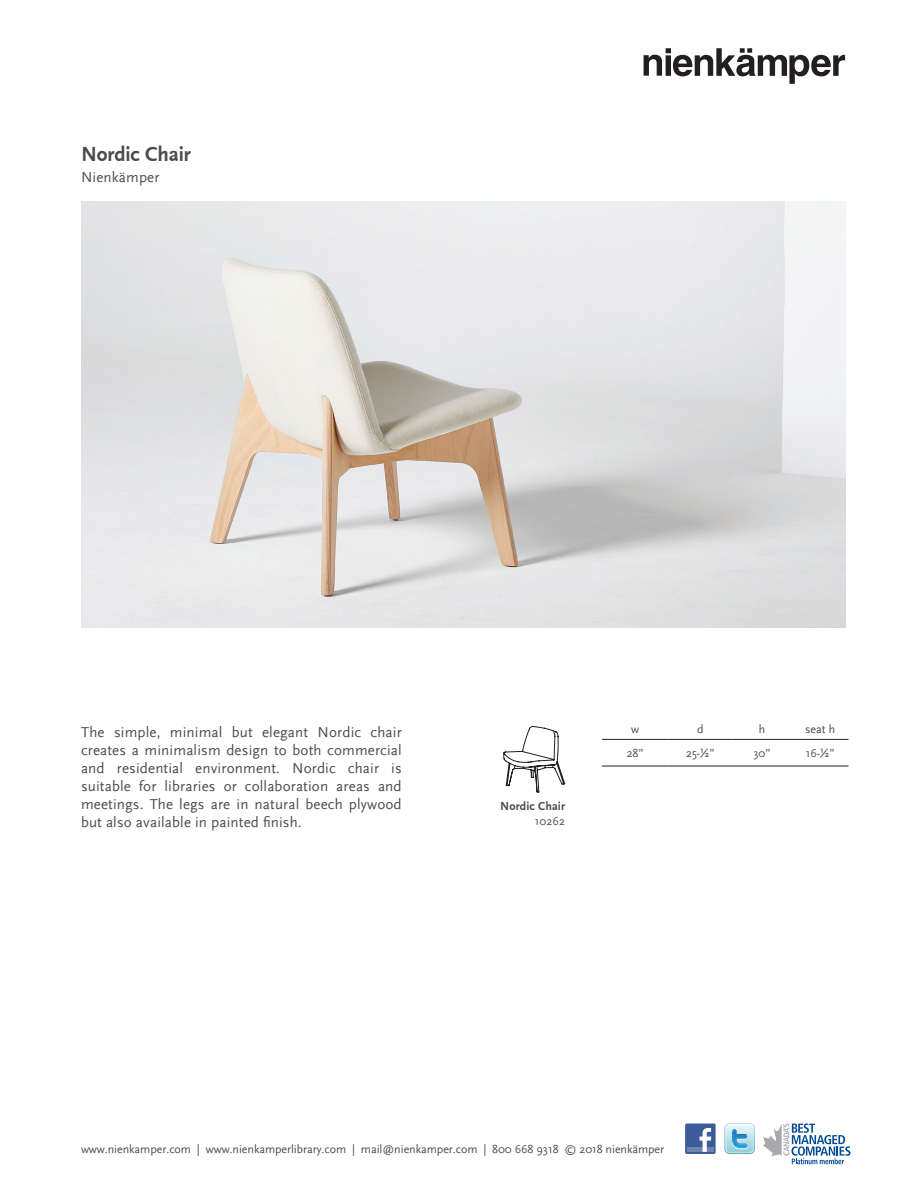
<style>
.page{position:relative;width:918px;height:1188px;background:#fff}
.page>*{position:absolute;margin:0;border:0;box-sizing:border-box;transform-origin:0 0}
.Heading{font:700 21px "Scala Sans";letter-spacing:-.005em;color:#4b4c4d}
.Txt_body{font:15px/18px "Scala Sans";letter-spacing:.01em;color:#4b4c4d;text-align:justify}
.Txt_designer{font:15px "Scala Sans";letter-spacing:.01em;color:#4b4c4d}
.Txt_folio{font:12px "Scala Sans";letter-spacing:-.005em;color:#4b4c4d}
.Txt_Table{font:12px "Scala Sans";color:#4b4c4d}
.Txt_designer-2{font:700 12px "Scala Sans";letter-spacing:.01em;color:#4b4c4d}
.Txt_designer-3{font:12px "Scala Sans";letter-spacing:.01em;color:#4b4c4d}
</style>
<div class="page">
<svg style="left:644px;top:48px;width:201px;height:36px"></svg>
<img style="left:81px;top:202px;width:764px;height:425px">
<hr style="left:602px;top:739px;width:66px;height:1px;background:#231f20">
<hr style="left:668px;top:739px;width:64px;height:1px;background:#231f20">
<hr style="left:732px;top:739px;width:60px;height:1px;background:#231f20">
<hr style="left:792px;top:739px;width:56px;height:1px;background:#231f20">
<hr style="left:602px;top:766px;width:66px;height:1px;background:#231f20">
<hr style="left:668px;top:766px;width:64px;height:1px;background:#231f20">
<hr style="left:732px;top:766px;width:60px;height:1px;background:#231f20">
<hr style="left:792px;top:766px;width:56px;height:1px;background:#231f20">
<svg style="left:763px;top:1124px;width:87px;height:40px"></svg>
<div style="left:685px;top:1124px;width:31px;height:30px;background:#3b5b99;border-radius:2px"></div>
<div style="left:687px;top:1147px;width:26px;height:5px;background:#6d84b3"></div>
<svg style="left:700px;top:1128px;width:11px;height:24px"></svg>
<svg style="left:724px;top:1124px;width:31px;height:30px"></svg>
<svg style="left:503px;top:726px;width:63px;height:67px"></svg>
<p class="Heading" style="left:81px;top:143px;width:112px">Nordic Chair</p>
<p class="Txt_designer" style="left:81px;top:169px;width:80px">Nienkämper</p>
<p class="Txt_body" style="left:81px;top:723px;width:322px">The simple, minimal but elegant Nordic chair creates a minimalism design to both commercial and residential environment. Nordic chair is suitable for libraries or collaboration areas and meetings. The legs are in natural beech plywood but also available in painted finish.</p>
<p class="Txt_designer-2" style="left:500px;top:800px;width:66px">Nordic Chair</p>
<p class="Txt_designer-3" style="left:535px;top:815px;width:32px">10262</p>
<p class="Txt_Table" style="left:631px;top:723px;width:10px">w</p>
<p class="Txt_Table" style="left:697px;top:723px;width:8px">d</p>
<p class="Txt_Table" style="left:759px;top:723px;width:8px">h</p>
<p class="Txt_Table" style="left:805px;top:723px;width:31px">seat h</p>
<p class="Txt_Table" style="left:627px;top:747px;width:19px">28”</p>
<p class="Txt_Table" style="left:686px;top:747px;width:30px">25-1/2”</p>
<p class="Txt_Table" style="left:753px;top:747px;width:19px">30”</p>
<p class="Txt_Table" style="left:806px;top:747px;width:30px">16-1/2”</p>
<p class="Txt_folio" style="left:81px;top:1143px;width:585px">www.nienkamper.com | www.nienkamperlibrary.com | mail@nienkamper.com | 800 668 9318 © 2018 nienkämper</p>
</div>
